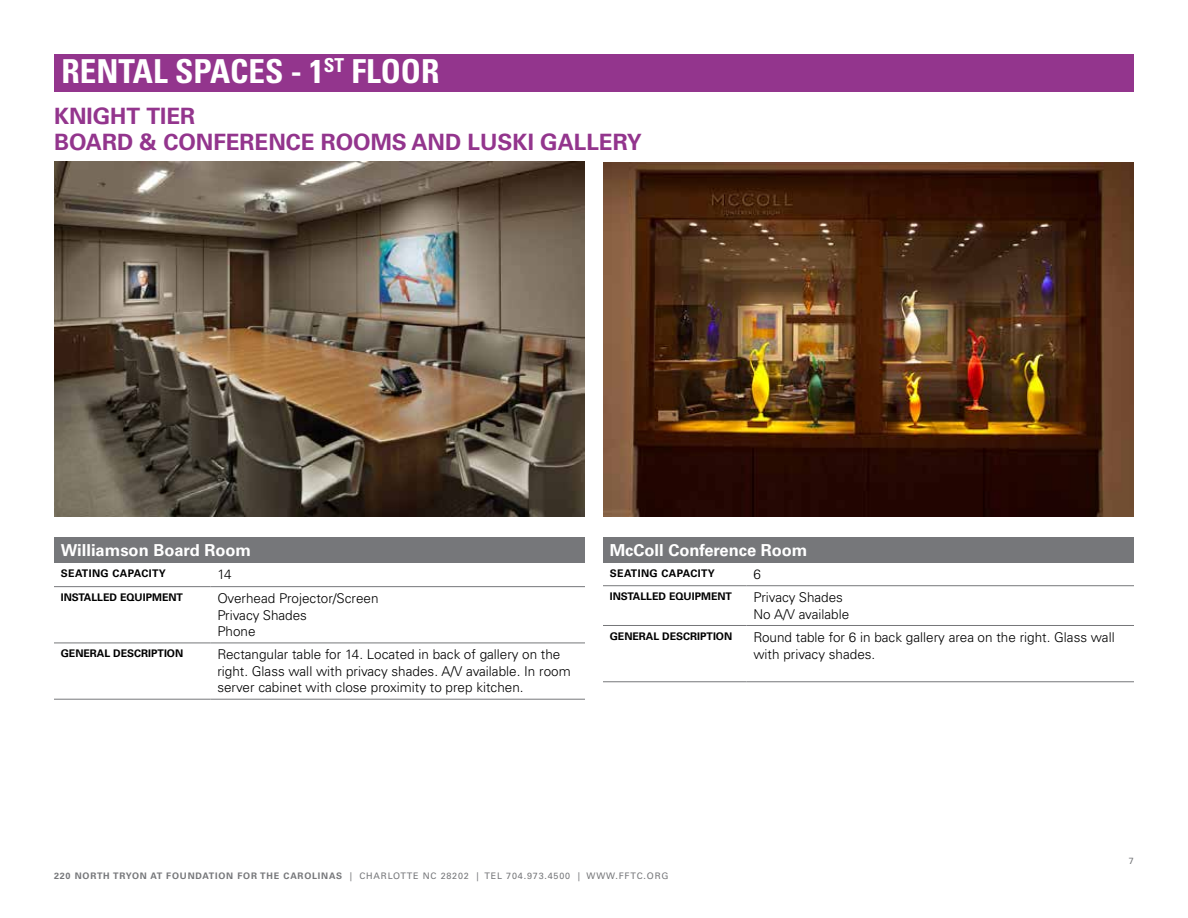
<style>
.page{position:relative;width:1188px;height:918px;background:#fff}
.page>*{position:absolute;margin:0;border:0;box-sizing:border-box;transform-origin:0 0}
.t1{font:700 condensed 33px "Univers LT Pro";color:#fff}
.t2{font:700 22.5px/25.5px "Univers LT Pro 65";color:#93358d}
.t3{font:700 16.5px "Univers LT Pro 65";color:#fff}
.t4{font:300 13.5px/16.5px "Univers LT Pro 45";color:#000}
.t5{font:700 10.5px "Univers LT Pro 65";color:#000}
.t6{font:700 10.5px "Univers LT Pro 65";letter-spacing:.04em;color:#000}
.t7{font:9px "Univers LT Pro 55 Roman";letter-spacing:.09em;color:#76777a}
.s1{font-family:"Univers LT Pro 65";font-weight:700}
</style>
<div class="page">
<div style="left:54px;top:537px;width:531px;height:25px;background:#76777a"></div>
<hr style="left:54px;top:586px;width:157px;height:1px;background:#76777a">
<hr style="left:211px;top:586px;width:374px;height:1px;background:#76777a">
<hr style="left:54px;top:643px;width:157px;height:1px;background:#76777a">
<hr style="left:211px;top:643px;width:374px;height:1px;background:#76777a">
<hr style="left:54px;top:699px;width:157px;height:1px;background:#76777a">
<hr style="left:211px;top:699px;width:374px;height:1px;background:#76777a">
<div style="left:603px;top:537px;width:531px;height:25px;background:#76777a"></div>
<hr style="left:603px;top:585px;width:144px;height:1px;background:#76777a">
<hr style="left:747px;top:585px;width:387px;height:1px;background:#76777a">
<hr style="left:603px;top:625px;width:144px;height:1px;background:#76777a">
<hr style="left:747px;top:625px;width:387px;height:1px;background:#76777a">
<hr style="left:603px;top:681px;width:144px;height:1px;background:#76777a">
<hr style="left:747px;top:681px;width:387px;height:1px;background:#76777a">
<img style="left:54px;top:162px;width:531px;height:354px">
<img style="left:603px;top:162px;width:531px;height:354px">
<div style="left:54px;top:54px;width:1080px;height:38px;background:#93358d"></div>
<h1 class="t1" style="left:62px;top:51px;width:379px">RENTAL SPACES - 1<sup>ST</sup> FLOOR</h1>
<h2 class="t2" style="left:54px;top:104px;width:589px">KNIGHT TIER<br>BOARD &amp; CONFERENCE ROOMS AND LUSKI GALLERY</h2>
<p class="t3" style="left:61px;top:540px;width:192px">Williamson Board Room</p>
<p class="t6" style="left:61px;top:567px;width:107px">SEATING CAPACITY</p>
<p class="t4" style="left:217px;top:566px;width:16px">14</p>
<p class="t5" style="left:61px;top:591px;width:124px">INSTALLED EQUIPMENT</p>
<p class="t4" style="left:217px;top:590px;width:163px">Overhead Projector/Screen<br>Privacy Shades<br>Phone</p>
<p class="t5" style="left:61px;top:647px;width:124px">GENERAL DESCRIPTION</p>
<p class="t4" style="left:217px;top:646px;width:355px">Rectangular table for 14. Located in back of gallery on the right. Glass wall with privacy shades. A/V available. In room server cabinet with close proximity to prep kitchen.</p>
<p class="t3" style="left:610px;top:540px;width:199px">McColl Conference Room</p>
<p class="t6" style="left:610px;top:567px;width:107px">SEATING CAPACITY</p>
<p class="t4" style="left:753px;top:566px;width:9px">6</p>
<p class="t5" style="left:610px;top:590px;width:124px">INSTALLED EQUIPMENT</p>
<p class="t4" style="left:753px;top:589px;width:97px">Privacy Shades<br>No A/V available</p>
<p class="t5" style="left:610px;top:630px;width:124px">GENERAL DESCRIPTION</p>
<p class="t4" style="left:753px;top:629px;width:363px">Round table for 6 in back gallery area on the right. Glass wall with privacy shades.</p>
<p class="t7" style="left:54px;top:870px;width:616px"><span class="s1">220 NORTH TRYON AT FOUNDATION FOR THE CAROLINAS</span> | CHARLOTTE NC 28202 | TEL 704.973.4500 | WWW.FFTC.ORG</p>
<p class="t7" style="left:1129px;top:855px;width:7px">7</p>
</div>
